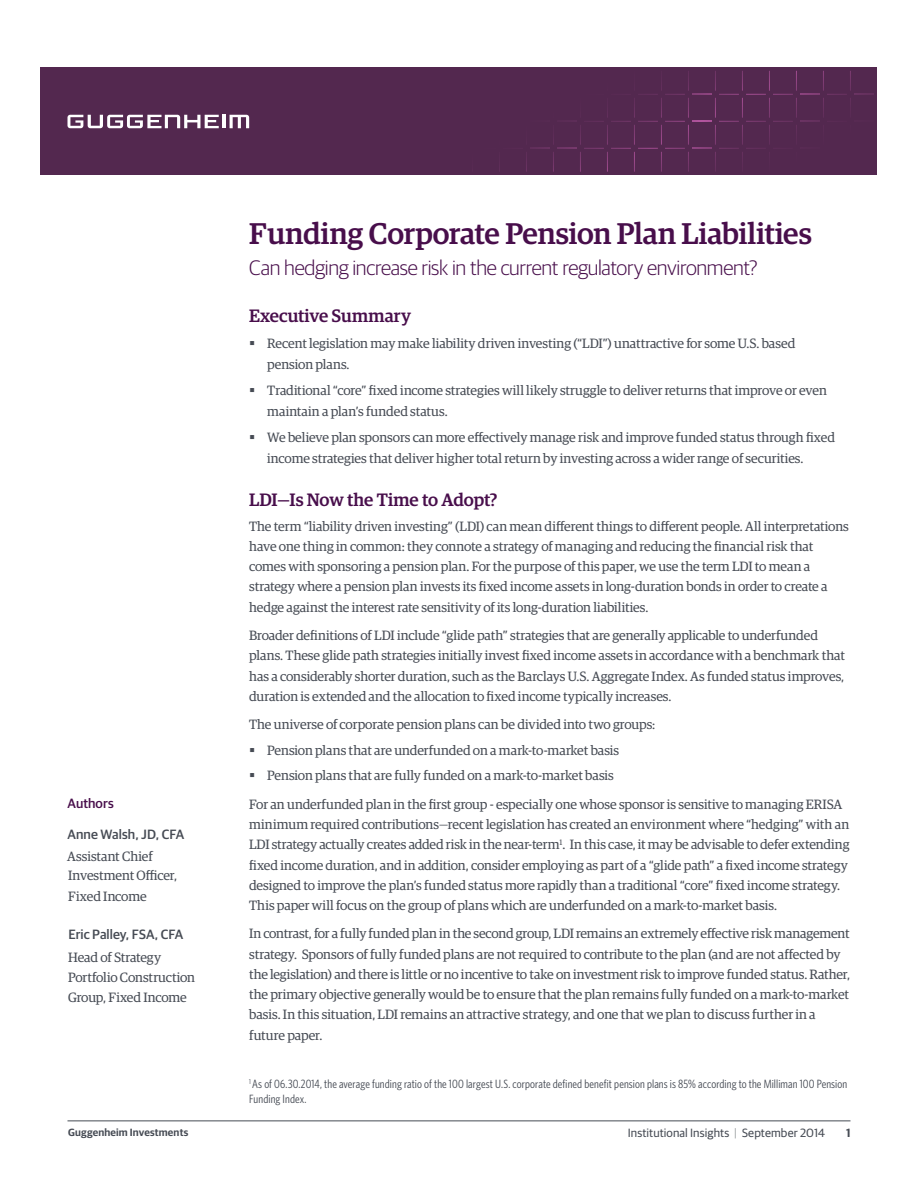
<style>
.page{position:relative;width:918px;height:1188px;background:#fff}
.page>*{position:absolute;margin:0;border:0;box-sizing:border-box;transform-origin:0 0}
.GP_H2_ReportTitle{font:500 30px "Guardian Egyp";letter-spacing:-.005em;color:#480e4b}
.GP_Subhead_L1_Auberg{font:300 21px "Guardian Sans";letter-spacing:-.02em;color:#480e4b}
.GP_Subhead_L1_Auberg-2{font:500 18px "Guardian Egyp";letter-spacing:-.01em;color:#480e4b}
.GP_Text_9_14{font:13.5px/20.2px "Guardian Egyp";letter-spacing:-.005em;color:#464b54}
.GP_Text_Bullet_9_14{font:13.5px/20.2px "Guardian Egyp";letter-spacing:-.005em;color:#464b54}
.GP_Subhead_L2_DrGray{font:500 13.5px "Guardian Sans";letter-spacing:.005em;color:#464b54}
.GP_Subhead_L2_DrGray-2{font:500 13.5px "Guardian Sans";letter-spacing:.005em;color:#480e4b}
.GP_Text_10_14{font:12px/14.4px "Whitney Condensed";letter-spacing:.01em;color:#464b54}
.t1{font:12px "Guardian Sans";letter-spacing:.005em;color:#464b54}
.t2{font:600 12px "Guardian Sans";color:#464b54}
.t3{font:600 10.5px "Guardian Sans";letter-spacing:.015em;color:#464b54}
.s1{color:#a3a7a9}
</style>
<div class="page">
<hr style="left:67px;top:1120px;width:783px;height:1px;background:#464b54">
<div style="left:40px;top:68px;width:838px;height:108px;background:#53284f"></div>
<svg style="left:67px;top:71px;width:807px;height:101px"></svg>
<p class="GP_Subhead_L2_DrGray-2" style="left:68px;top:794px;width:48px">Authors</p>
<p class="GP_Subhead_L2_DrGray" style="left:68px;top:824px;width:118px">Anne Walsh, JD, CFA</p>
<p class="GP_Text_9_14" style="left:67px;top:845px;width:111px;line-height:19.8px">Assistant Chief<br>Investment Officer,<br>Fixed Income</p>
<p class="GP_Subhead_L2_DrGray" style="left:68px;top:925px;width:117px">Eric Palley, FSA, CFA</p>
<p class="GP_Text_9_14" style="left:68px;top:946px;width:129px">Head of Strategy<br>Portfolio Construction<br>Group, Fixed Income</p>
<p class="GP_H2_ReportTitle" style="left:249px;top:213px;width:564px">Funding Corporate Pension Plan Liabilities</p>
<p class="GP_Subhead_L1_Auberg" style="left:249px;top:254px;width:510px">Can hedging increase risk in the current regulatory environment?</p>
<p class="GP_Subhead_L1_Auberg-2" style="left:249px;top:303px;width:163px">Executive Summary</p>
<p class="GP_Text_Bullet_9_14" style="left:267px;top:331px;width:530px;line-height:21px;text-indent:-18px">▪ Recent legislation may make liability driven investing (“LDI”) unattractive for some U.S. based pension plans.</p>
<p class="GP_Text_Bullet_9_14" style="left:267px;top:379px;width:561px;line-height:21px;text-indent:-18px">▪ Traditional “core” fixed income strategies will likely struggle to deliver returns that improve or even maintain a plan’s funded status.</p>
<p class="GP_Text_Bullet_9_14" style="left:267px;top:426px;width:569px;line-height:21px;text-indent:-18px">▪ We believe plan sponsors can more effectively manage risk and improve funded status through fixed income strategies that deliver higher total return by investing across a wider range of securities.</p>
<p class="GP_Subhead_L1_Auberg-2" style="left:249px;top:487px;width:250px">LDI—Is Now the Time to Adopt?</p>
<p class="GP_Text_9_14" style="left:249px;top:515px;width:601px">The term “liability driven investing” (LDI) can mean different things to different people. All interpretations have one thing in common: they connote a strategy of managing and reducing the financial risk that comes with sponsoring a pension plan. For the purpose of this paper, we use the term LDI to mean a strategy where a pension plan invests its fixed income assets in long-duration bonds in order to create a hedge against the interest rate sensitivity of its long-duration liabilities.</p>
<p class="GP_Text_9_14" style="left:249px;top:624px;width:597px">Broader definitions of LDI include “glide path” strategies that are generally applicable to underfunded plans. These glide path strategies initially invest fixed income assets in accordance with a benchmark that has a considerably shorter duration, such as the Barclays U.S. Aggregate Index. As funded status improves, duration is extended and the allocation to fixed income typically increases.</p>
<p class="GP_Text_9_14" style="left:249px;top:713px;width:408px">The universe of corporate pension plans can be divided into two groups:</p>
<p class="GP_Text_Bullet_9_14" style="left:249px;top:739px;width:372px">▪ Pension plans that are underfunded on a mark-to-market basis</p>
<p class="GP_Text_Bullet_9_14" style="left:249px;top:765px;width:366px">▪ Pension plans that are fully funded on a mark-to-market basis</p>
<p class="GP_Text_9_14" style="left:249px;top:793px;width:602px">For an underfunded plan in the first group - especially one whose sponsor is sensitive to managing ERISA minimum required contributions—recent legislation has created an environment where “hedging” with an LDI strategy actually creates added risk in the near-term<sup>1</sup>. In this case, it may be advisable to defer extending fixed income duration, and in addition, consider employing as part of a “glide path” a fixed income strategy designed to improve the plan’s funded status more rapidly than a traditional “core” fixed income strategy.<br>This paper will focus on the group of plans which are underfunded on a mark-to-market basis.</p>
<p class="GP_Text_Bullet_9_14" style="left:249px;top:923px;width:602px">In contrast, for a fully funded plan in the second group, LDI remains an extremely effective risk management strategy. Sponsors of fully funded plans are not required to contribute to the plan (and are not affected by the legislation) and there is little or no incentive to take on investment risk to improve funded status. Rather, the primary objective generally would be to ensure that the plan remains fully funded on a mark-to-market basis. In this situation, LDI remains an attractive strategy, and one that we plan to discuss further in a future paper.</p>
<p class="GP_Text_10_14" style="left:249px;top:1076px;width:600px"><sup>1</sup> As of 06.30.2014, the average funding ratio of the 100 largest U.S. corporate defined benefit pension plans is 85% according to the Milliman 100 Pension<br>Funding Index.</p>
<p class="t3" style="left:68px;top:1125px;width:122px">Guggenheim Investments</p>
<p class="t1" style="left:628px;top:1125px;width:199px">Institutional Insights <span class="s1">|</span> September 2014</p>
<p class="t2" style="left:846px;top:1124px;width:6px">1</p>
</div>
